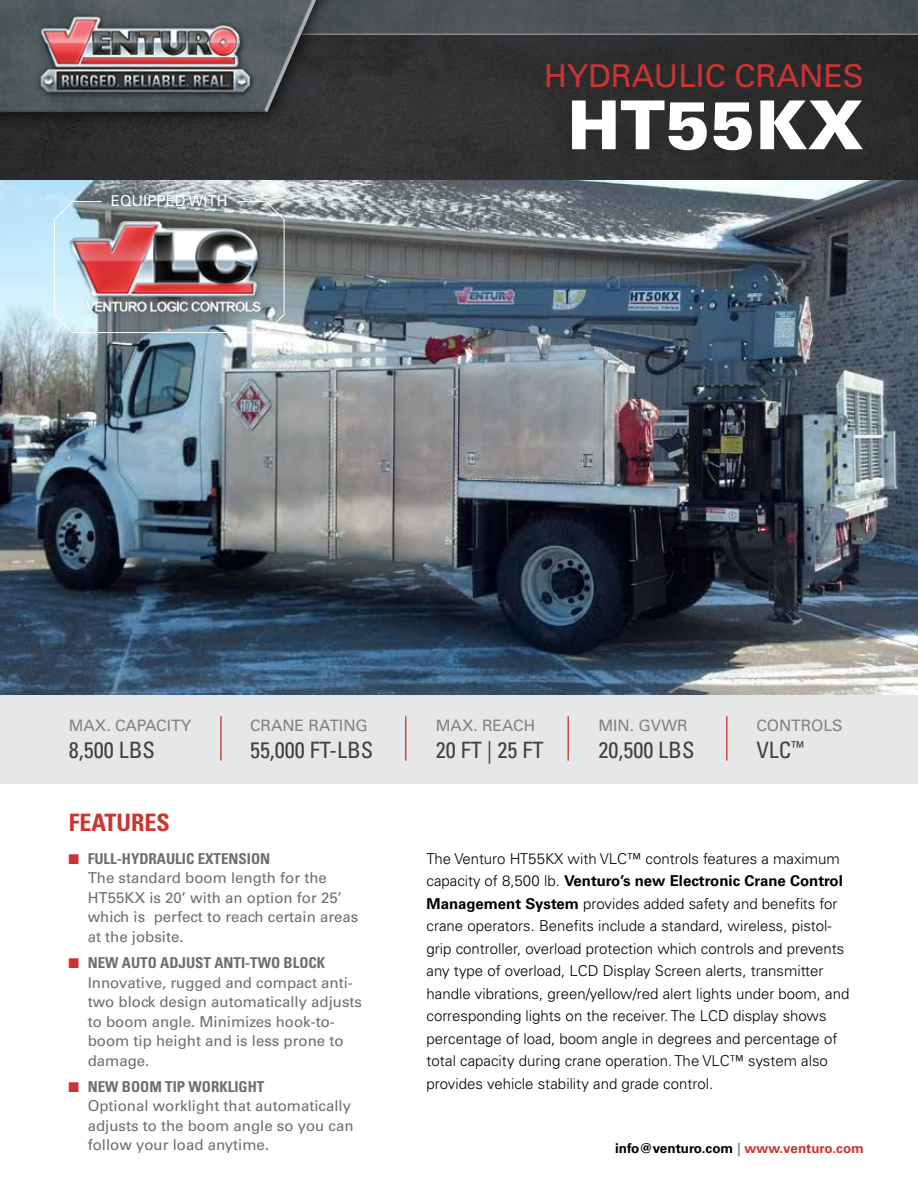
<style>
.page{position:relative;width:918px;height:1188px;background:#fff}
.page>*{position:absolute;margin:0;border:0;box-sizing:border-box;transform-origin:0 0}
.t1{font:900 67.5px "Univers LT Std";color:#fff}
.t2{font:31.5px "Univers LT Pro 55 Roman";color:#cb3433}
.t3{font:700 condensed 24px "Univers LT Std";color:#cb3433}
.t4{font:condensed 22.5px "Univers LT Std";color:#414042}
.t5{font:15.75px "Univers LT Pro 55 Roman";color:#808285}
.t6{font:300 15px/22.5px "Univers LT Std";color:#000}
.t7{font:15px/19.5px "Univers LT Std";color:#6d6e71}
.t8{font:300 15px "Univers LT Pro 45";color:#000}
.t9{font:15px "Univers LT Std";color:#fff}
.t10{font:700 13.5px "Univers LT Std";color:#000}
.s1{font-family:"Arial";font-weight:700;font-size:21px;color:#cb3433}
.s2{font-weight:700;font-stretch:condensed}
.s3{font-family:"Univers LT Pro 45"}
.s4{font-weight:700}
.s5{color:#939598}
.s6{color:#cb3433}
</style>
<div class="page">
<img style="left:0;top:179px;width:918px;height:516px">
<div style="left:0;top:695px;width:918px;height:89px;background:#e6e7e8"></div>
<img style="left:0;top:115px;width:918px;height:64px">
<div style="left:0;top:0;width:354px;height:130px;background:#000;opacity:.75"></div>
<svg style="left:0;top:0;width:918px;height:115px;background:#3a3d3f"></svg>
<div style="left:36px;top:11px;width:221px;height:89px;background:#4b5457"></div>
<img style="left:40px;top:12px;width:221px;height:85px">
<hr style="left:220px;top:716px;width:2px;height:45px;background:#cf4b40">
<hr style="left:405px;top:716px;width:1px;height:45px;background:#cf4b40">
<hr style="left:567px;top:716px;width:2px;height:45px;background:#cf4b40">
<hr style="left:726px;top:716px;width:2px;height:45px;background:#cf4b40">
<svg style="left:54px;top:201px;width:231px;height:132px;background:#9f9296"></svg>
<p class="t9" style="left:111px;top:192px;width:118px">EQUIPPED WITH</p>
<h2 class="t2" style="left:544px;top:54px;width:321px">HYDRAULIC CRANES</h2>
<h1 class="t1" style="left:568px;top:83px;width:298px">HT55KX</h1>
<p class="t5" style="left:69px;top:714px;width:124px">MAX. CAPACITY</p>
<h3 class="t4" style="left:69px;top:735px;width:88px">8,500 LBS</h3>
<h3 class="t3" style="left:69px;top:807px;width:103px">FEATURES</h3>
<p class="t5" style="left:250px;top:714px;width:119px">CRANE RATING</p>
<h3 class="t4" style="left:250px;top:735px;width:125px">55,000 FT-LBS</h3>
<p class="t7" style="left:88px;top:849px;width:272px;text-indent:-20px"><span class="s1">■</span> <span class="s2">FULL-HYDRAULIC EXTENSION<br></span>The standard boom length for the<br>HT55KX is 20’ with an option for 25’ which is perfect to reach certain areas at the jobsite.</p>
<p class="t7" style="left:88px;top:953px;width:276px;text-indent:-20px"><span class="s1">■</span> <span class="s2">NEW AUTO ADJUST ANTI-TWO BLOCK<br></span>Innovative, rugged and compact anti&shy;two block design automatically adjusts to boom angle. Minimizes hook-to&shy;boom tip height and is less prone to damage.</p>
<p class="t7" style="left:88px;top:1077px;width:267px;text-indent:-20px"><span class="s1">■</span> <span class="s2">NEW BOOM TIP WORKLIGHT<br></span>Optional worklight that automatically adjusts to the boom angle so you can follow your load anytime.</p>
<p class="t5" style="left:436px;top:714px;width:101px">MAX. REACH</p>
<h3 class="t4" style="left:436px;top:735px;width:110px">20 FT | 25 FT</h3>
<p class="t5" style="left:598px;top:714px;width:91px">MIN. GVWR</p>
<h3 class="t4" style="left:598px;top:735px;width:98px">20,500 LBS</h3>
<p class="t5" style="left:756px;top:714px;width:88px">CONTROLS</p>
<h3 class="t4" style="left:756px;top:735px;width:49px">VLC<sup>™</sup></h3>
<p class="t8" style="left:427px;top:849px;width:415px">The Venturo HT55KX with VLC™ controls features a maximum</p>
<p class="t6" style="left:427px;top:870px;width:424px"><span class="s3">capacity of 8,500 lb.</span> <span class="s4">Venturo’s new Electronic Crane Control Management System</span> provides added safety and benefits for crane operators. Benefits include a standard, wireless, pistol&shy;grip controller, overload protection which controls and prevents any type of overload, LCD Display Screen alerts, transmitter handle vibrations, green/yellow/red alert lights under boom, and corresponding lights on the receiver. The LCD display shows percentage of load, boom angle in degrees and percentage of total capacity during crane operation. The VLC™ system also provides vehicle stability and grade control.</p>
<p class="t10" style="left:615px;top:1140px;width:250px">info@venturo.com <span class="s5">|</span> <span class="s6">www.venturo.com</span></p>
</div>
